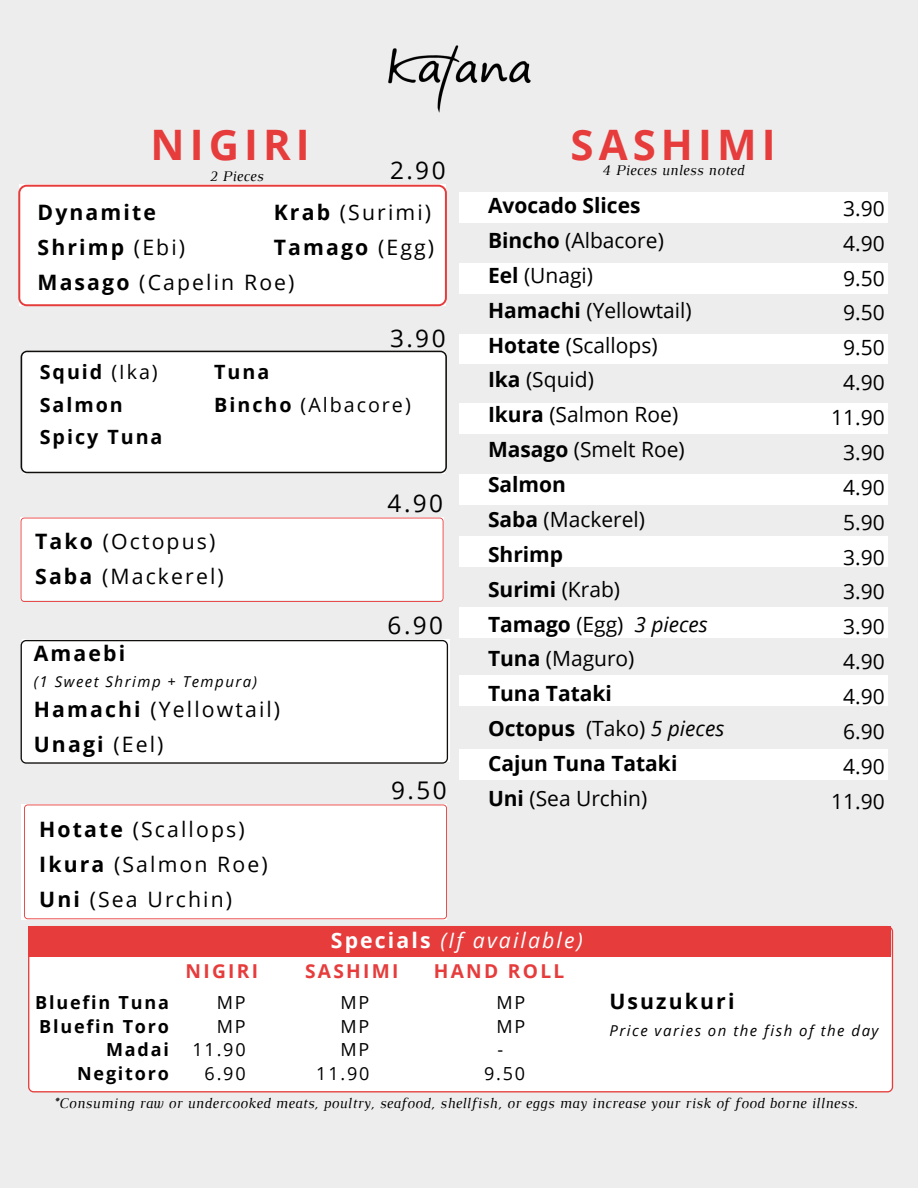
<style>
.page{position:relative;width:918px;height:1188px;background:#ededed}
.page>*{position:absolute;margin:0;border:0;box-sizing:border-box;transform-origin:0 0}
.t1{font:700 42px "Open Sans";letter-spacing:.12em;color:#e63c3c}
.t2{font:24.3px "Open Sans";letter-spacing:.1em;color:#000}
.t3{font:21.3px/34.8px "Open Sans";letter-spacing:.1em;color:#000}
.t4{font:700 21.3px/34.8px "Open Sans";letter-spacing:.1em;color:#000}
.t5{font:italic 21.3px "Open Sans";letter-spacing:.1em;color:#fff}
.t6{font:700 21px/34.8px "Open Sans";color:#000}
.t7{font:21px/34.8px "Open Sans";color:#000;text-align:center}
.t8{font:700 19.65px/32.4px "Open Sans";letter-spacing:.1em;color:#000}
.t9{font:700 19.2px "Open Sans";letter-spacing:.12em;color:#e63c3c}
.t10{font:700 18px/23.7px "Open Sans";letter-spacing:.1em;color:#000;text-align:right}
.t11{font:18px/23.7px "Open Sans";letter-spacing:.1em;color:#000;text-align:right}
.t12{font:italic 15px "Luthier";letter-spacing:.02em;color:#000}
.t13{font:italic 15px "Open Sans";letter-spacing:.1em;color:#000}
.s1{font-weight:400}
.s2{font-weight:700}
.s3{font-weight:400;font-style:italic}
.s4{font-weight:700;font-style:normal}
</style>
<div class="page">
<div style="left:21px;top:640px;width:427px;height:124px;background:#fff"></div>
<div style="left:18px;top:185px;width:429px;height:121px;background:#fff"></div>
<div style="left:459px;top:192px;width:429px;height:31px;background:#fff"></div>
<div style="left:459px;top:474px;width:429px;height:30px;background:#fff"></div>
<div style="left:459px;top:334px;width:429px;height:30px;background:#fff"></div>
<div style="left:459px;top:607px;width:429px;height:31px;background:#fff"></div>
<div style="left:459px;top:263px;width:429px;height:31px;background:#fff"></div>
<div style="left:459px;top:536px;width:429px;height:30px;background:#fff"></div>
<div style="left:459px;top:403px;width:429px;height:31px;background:#fff"></div>
<div style="left:459px;top:675px;width:429px;height:30px;background:#fff"></div>
<div style="left:459px;top:749px;width:429px;height:31px;background:#fff"></div>
<div style="left:21px;top:351px;width:426px;height:122px;background:#fff"></div>
<div style="left:28px;top:927px;width:865px;height:165px;background:#fff"></div>
<div style="left:28px;top:926px;width:863px;height:30px;background:#e63c3c"></div>
<img style="left:388px;top:45px;width:143px;height:68px">
<div style="left:21px;top:518px;width:423px;height:84px;background:#fff"></div>
<div style="left:24px;top:805px;width:423px;height:114px;background:#fff"></div>
<h1 class="t1" style="left:151px;top:115px;width:161px">NIGIRI</h1>
<h1 class="t1" style="left:571px;top:115px;width:207px">SASHIMI</h1>
<p class="t2" style="left:390px;top:153px;width:57px">2.90</p>
<p class="t12" style="left:602px;top:165px;width:143px">4 Pieces unless noted</p>
<p class="t12" style="left:210px;top:171px;width:55px">2 Pieces</p>
<p class="t4" style="left:38px;top:194px;width:259px">Dynamite<br>Shrimp <span class="s1">(Ebi)<br></span>Masago <span class="s1">(Capelin Roe)</span></p>
<p class="t3" style="left:274px;top:194px;width:162px"><span class="s2">Krab</span> (Surimi)<br><span class="s2">Tamago</span> (Egg)</p>
<p class="t2" style="left:390px;top:321px;width:57px">3.90</p>
<p class="t8" style="left:40px;top:356px;width:124px">Squid <span class="s1">(Ika)<br></span>Salmon<br>Spicy Tuna</p>
<p class="t8" style="left:214px;top:356px;width:198px">Tuna<br>Bincho <span class="s1">(Albacore)</span></p>
<p class="t3" style="left:35px;top:524px;width:190px"><span class="s2">Tako</span> (Octopus)<br><span class="s2">Saba</span> (Mackerel)</p>
<p class="t4" style="left:34px;top:635px;width:93px">Amaebi</p>
<p class="t13" style="left:34px;top:671px;width:225px">(1 Sweet Shrimp + Tempura)</p>
<p class="t3" style="left:34px;top:691px;width:248px"><span class="s2">Hamachi</span> (Yellowtail)<br><span class="s2">Unagi</span> (Eel)</p>
<p class="t3" style="left:39px;top:811px;width:230px"><span class="s2">Hotate</span> (Scallops)<br><span class="s2">Ikura</span> (Salmon Roe)<br><span class="s2">Uni</span> (Sea Urchin)</p>
<p class="t2" style="left:388px;top:486px;width:57px">4.90</p>
<p class="t2" style="left:388px;top:608px;width:57px">6.90</p>
<p class="t2" style="left:391px;top:773px;width:57px">9.50</p>
<p class="t6" style="left:488px;top:187px;width:238px">Avocado Slices<br>Bincho <span class="s1">(Albacore)<br></span>Eel <span class="s1">(Unagi)<br></span>Hamachi <span class="s1">(Yellowtail)<br></span>Hotate <span class="s1">(Scallops)<br></span>Ika <span class="s1">(Squid)<br></span>Ikura <span class="s1">(Salmon Roe)<br></span>Masago <span class="s1">(Smelt Roe)<br></span>Salmon<br>Saba <span class="s1">(Mackerel)<br></span>Shrimp<br>Surimi <span class="s1">(Krab)<br></span>Tamago <span class="s1">(Egg)</span> <span class="s3">3 pieces<br></span>Tuna <span class="s1">(Maguro)<br></span>Tuna Tataki<br>Octopus <span class="s1">(Tako)</span> <span class="s3">5 pieces<br></span>Cajun Tuna Tataki<br>Uni <span class="s1">(Sea Urchin)</span></p>
<p class="t5" style="left:331px;top:925px;width:253px"><span class="s4">Specials</span> (If available)</p>
<p class="t7" style="left:831px;top:190px;width:55px">3.90<br>4.90<br>9.50<br>9.50<br>9.50<br>4.90<br>11.90<br>3.90<br>4.90<br>5.90<br>3.90<br>3.90<br>3.90<br>4.90<br>4.90<br>6.90<br>4.90<br>11.90</p>
<p class="t10" style="left:35px;top:990px;width:135px">Bluefin Tuna<br>Bluefin Toro<br>Madai<br>Negitoro</p>
<p class="t9" style="left:186px;top:958px;width:74px">NIGIRI</p>
<p class="t9" style="left:305px;top:958px;width:95px">SASHIMI</p>
<p class="t9" style="left:434px;top:958px;width:132px">HAND ROLL</p>
<p class="t11" style="left:193px;top:990px;width:55px">MP<br>MP<br>11.90<br>6.90</p>
<p class="t11" style="left:316px;top:990px;width:55px">MP<br>MP<br>MP<br>11.90</p>
<p class="t11" style="left:496px;top:990px;width:30px">MP</p>
<p class="t11" style="left:496px;top:1014px;width:30px">MP</p>
<p class="t11" style="left:497px;top:1037px;width:7px">-</p>
<p class="t11" style="left:484px;top:1061px;width:43px">9.50</p>
<p class="t4" style="left:609px;top:983px;width:127px">Usuzukuri</p>
<p class="t13" style="left:609px;top:1020px;width:271px">Price varies on the fish of the day</p>
<p class="t12" style="left:53px;top:1098px;width:806px">*Consuming raw or undercooked meats, poultry, seafood, shellfish, or eggs may increase your risk of food borne illness.</p>
</div>
